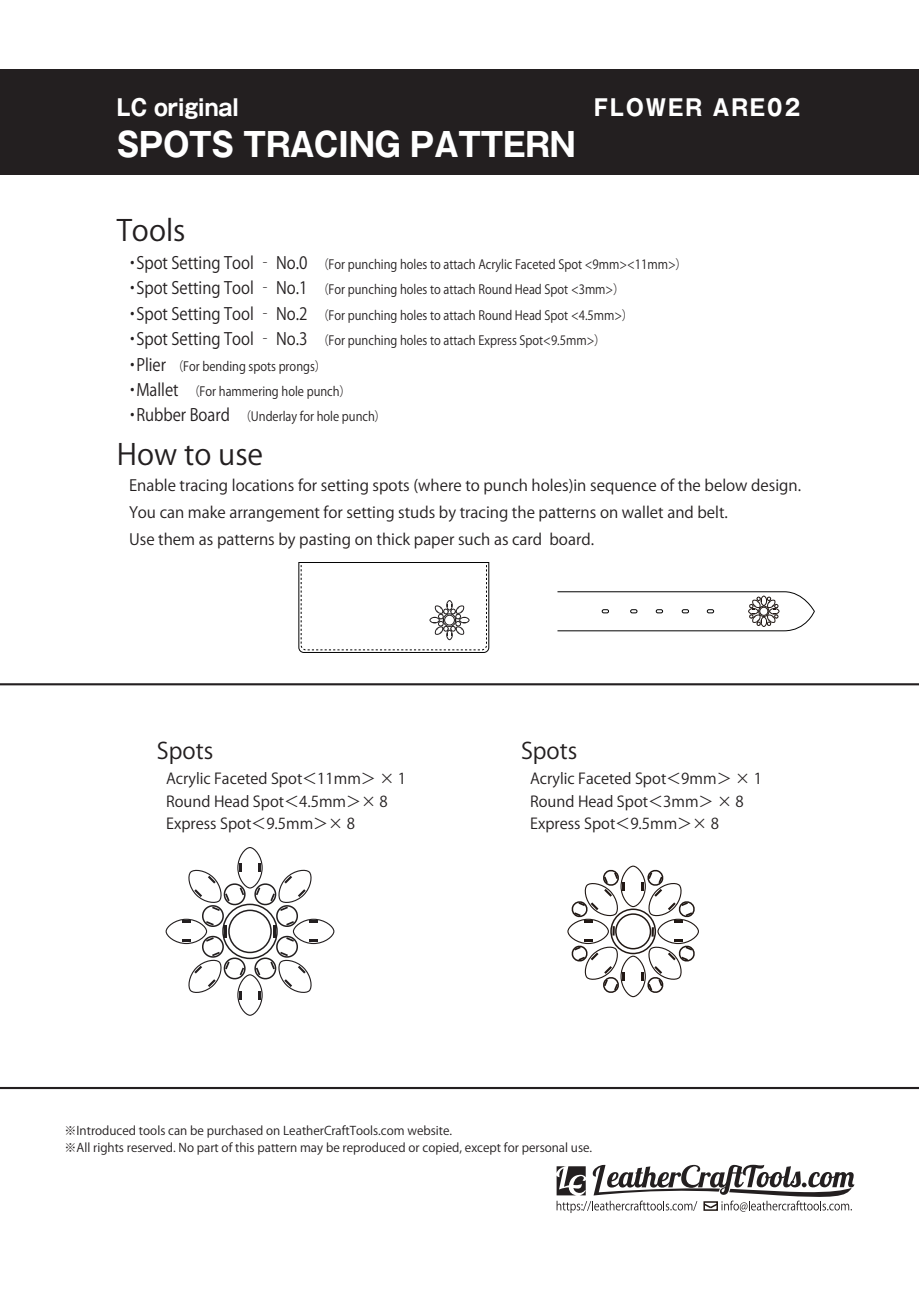
<style>
.page{position:relative;width:919px;height:1289px;background:#fff}
.page>*{position:absolute;margin:0;border:0;box-sizing:border-box;transform-origin:0 0}
.t1{font:700 33px "Gothic MB101 Pr 5";letter-spacing:-.005em;color:#fff;scale:.9 1}
.t2{font:28.95px "Koz Go Pro";color:#231f20}
.t3{font:700 22.5px "Gothic MB101 Pr 5";letter-spacing:.1em;color:#fff;scale:.9 1}
.t4{font:700 22.5px "Gothic MB101 Pr 5";color:#fff;scale:.9 1}
.t5{font:22.5px "Koz Go Pro";color:#231f20}
.t6{font:15.45px/27px "Koz Go Pro";color:#231f20}
.t7{font:15px/22.4px "Koz Go Pro";color:#231f20}
.t8{font:12.75px/25.3px "Koz Go Pro";color:#231f20;scale:.9 1}
.t9{font:12px "Koz Go Pro";color:#231f20}
.s1{font-size:16.95px}
</style>
<div class="page">
<div style="left:0;top:69px;width:918px;height:105px;background:#231f20"></div>
<svg style="left:556px;top:1164px;width:298px;height:48px"></svg>
<hr style="left:0;top:1086px;width:918px;height:3px;background:#231f20">
<hr style="left:0;top:683px;width:918px;height:2px;background:#231f20">
<svg style="left:557px;top:591px;width:257px;height:40px"></svg>
<svg style="left:298px;top:562px;width:191px;height:91px"></svg>
<svg style="left:567px;top:865px;width:132px;height:132px"></svg>
<svg style="left:165px;top:847px;width:170px;height:169px"></svg>
<h3 class="t4" style="left:117px;top:88px;width:137px">LC original</h3>
<h3 class="t3" style="left:594px;top:88px;width:230px">FLOWER ARE02</h3>
<h1 class="t1" style="left:117px;top:117px;width:511px">SPOTS TRACING PATTERN</h1>
<h2 class="t2" style="left:117px;top:211px;width:70px">Tools</h2>
<p class="t8" style="left:125px;top:252px;width:626px"><span class="s1">・Spot Setting Tool ‐ No.0　</span>（For punching holes to attach Acrylic Faceted Spot &lt;9mm&gt;&lt;11mm&gt;）<span class="s1">・Spot Setting Tool ‐ No.1　</span>（For punching holes to attach Round Head Spot &lt;3mm&gt;）<br><span class="s1">・Spot Setting Tool ‐ No.2　</span>（For punching holes to attach Round Head Spot &lt;4.5mm&gt;）<br><span class="s1">・Spot Setting Tool ‐ No.3　</span>（For punching holes to attach Express Spot&lt;9.5mm&gt;）<br><span class="s1">・Plier</span>　（For bending spots prongs）<br><span class="s1">・Mallet　</span>（For hammering hole punch）<br><span class="s1">・Rubber Board　</span>（Underlay for hole punch）</p>
<h2 class="t2" style="left:117px;top:435px;width:148px">How to use</h2>
<p class="t6" style="left:129px;top:472px;width:673px">Enable tracing locations for setting spots (where to punch holes)in sequence of the below design.<br>You can make arrangement for setting studs by tracing the patterns on wallet and belt.<br>Use them as patterns by pasting on thick paper such as card board.</p>
<h3 class="t5" style="left:157px;top:736px;width:58px">Spots</h3>
<p class="t7" style="left:166px;top:768px;width:241px">Acrylic Faceted Spot＜11mm＞ × 1<br>Round Head Spot＜4.5mm＞× 8<br>Express Spot＜9.5mm＞× 8</p>
<h3 class="t5" style="left:521px;top:736px;width:58px">Spots</h3>
<p class="t7" style="left:530px;top:768px;width:233px">Acrylic Faceted Spot＜9mm＞ × 1<br>Round Head Spot＜3mm＞ × 8<br>Express Spot＜9.5mm＞× 8</p>
<p class="t9" style="left:65px;top:1123px;width:389px">※Introduced tools can be purchased on LeatherCraftTools.com website.</p>
<p class="t9" style="left:65px;top:1139px;width:529px">※All rights reserved. No part of this pattern may be reproduced or copied, except for personal use.</p>
</div>
